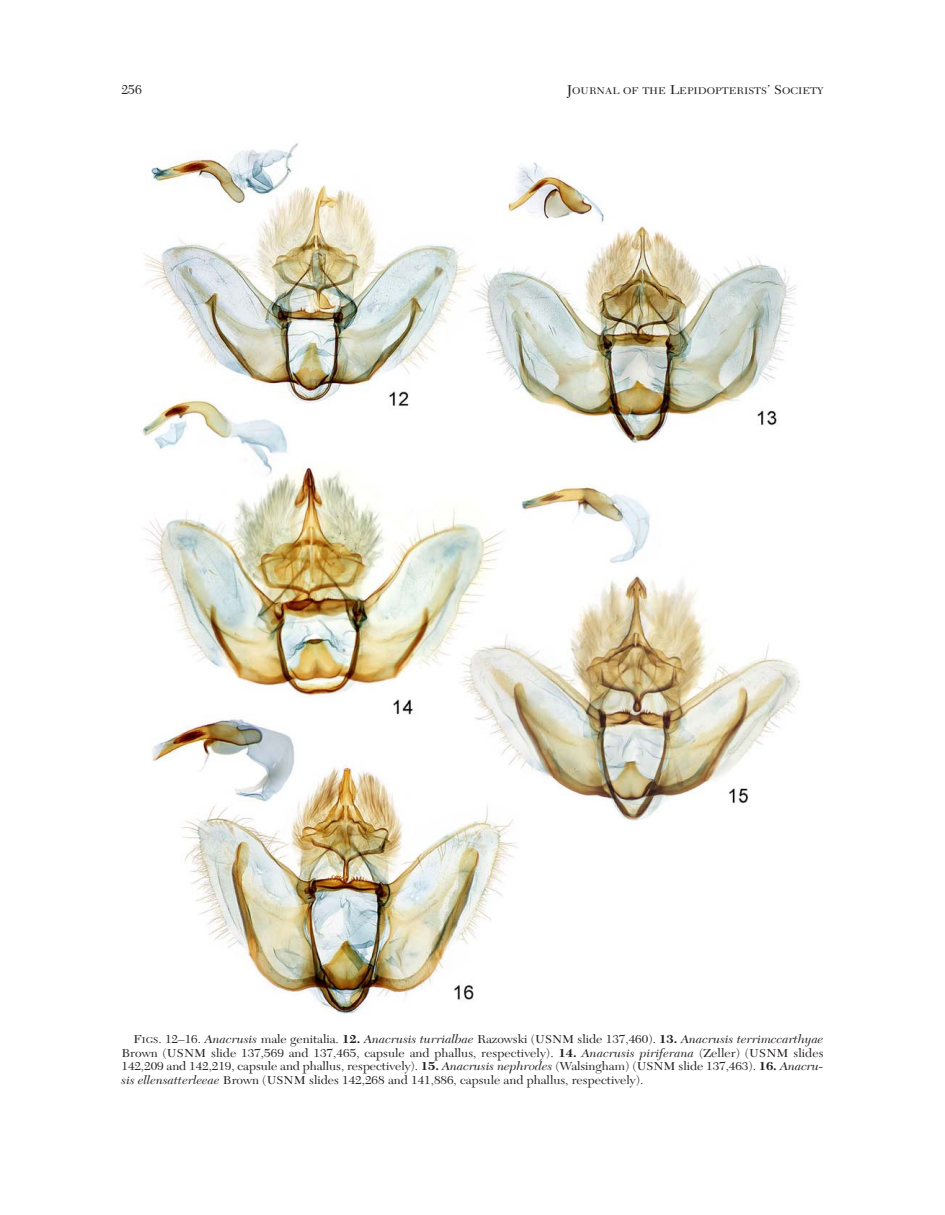
<style>
.page{position:relative;width:945px;height:1215px;background:#fff}
.page>*{position:absolute;margin:0;border:0;box-sizing:border-box;transform-origin:0 0}
.t1{font:13.5px "New Caledonia";color:#231f20}
.t2{font:12px/13.5px "New Caledonia";color:#231f20;text-align:justify;scale:1.09 1}
.t3{font:10.2px "New Caledonia";color:#231f20;scale:1.09 1}
.s1{color:#fff}
.s2{font-size:13.5px}
.s3{font-size:9px}
.s4{font-style:italic}
.s5{font-weight:700}
</style>
<div class="page">
<img style="left:141px;top:143px;width:659px;height:871px">
<p class="t1" style="left:122px;top:84px;width:44px">256<span class="s1">256</span></p>
<p class="t3" style="left:567px;top:86px;width:237px"><span class="s2">J</span>OURNAL OF THE <span class="s2">L</span>EPIDOPTERISTS<span class="s2">’ S</span>OCIETY</p>
<p class="t2" style="left:122px;top:1034px;width:646px;text-indent:12px">F<span class="s3">IGS</span>. 12–16. <span class="s4">Anacrusis</span> male genitalia. <span class="s5">12.</span> <span class="s4">Anacrusis turrialbae</span> Razowski (USNM slide 137,460). <span class="s5">13.</span> <span class="s4">Anacrusis terrimccarthyae </span>Brown (USNM slide 137,569 and 137,465, capsule and phallus, respectively). <span class="s5">14.</span> <span class="s4">Anacrusis piriferana</span> (Zeller) (USNM slides 142,209 and 142,219, capsule and phallus, respectively). <span class="s5">15.</span> <span class="s4">Anacrusis nephrodes</span> (Walsingham) (USNM slide 137,463). <span class="s5">16.</span> <span class="s4">Anacru&shy;sis ellensatterleeae</span> Brown (USNM slides 142,268 and 141,886, capsule and phallus, respectively).</p>
</div>
